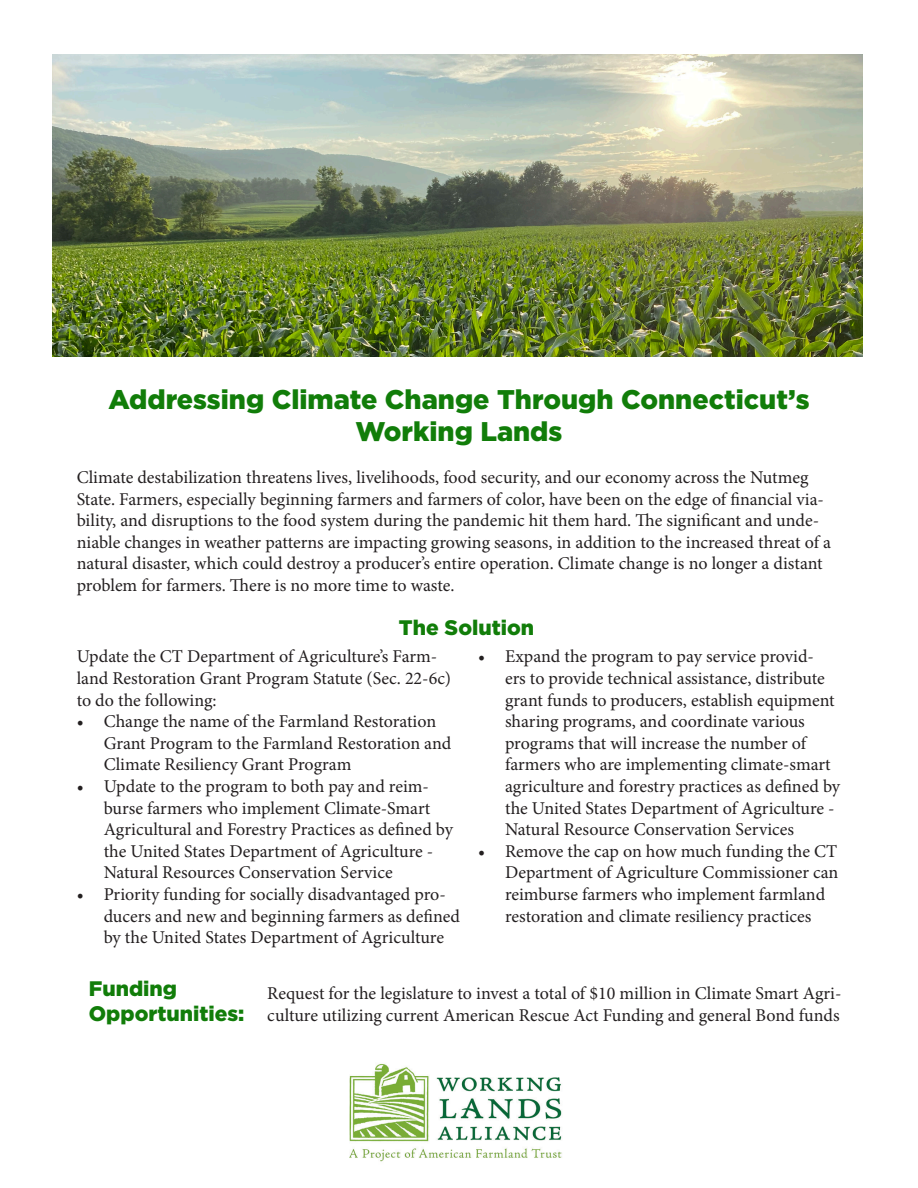
<style>
.page{position:relative;width:918px;height:1188px;background:#fff}
.page>*{position:absolute;margin:0;border:0;box-sizing:border-box;transform-origin:0 0}
.t1{font:900 27px/32.4px "Gotham";color:#117d09;text-align:center}
.t2{font:900 21px "Gotham";color:#117d09}
.t3{font:18px/21.6px "Minion Pro";color:#231f20}
</style>
<div class="page">
<img style="left:53px;top:54px;width:810px;height:303px">
<img style="left:349px;top:1063px;width:213px;height:99px">
<p class="t1" style="left:108px;top:382px;width:703px">Addressing Climate Change Through Connecticut’s<br>Working Lands</p>
<p class="t3" style="left:77px;top:466px;width:756px">Climate destabilization threatens lives, livelihoods, food security, and our economy across the Nutmeg State. Farmers, especially beginning farmers and farmers of color, have been on the edge of financial via&shy;bility, and disruptions to the food system during the pandemic hit them hard. The significant and unde&shy;niable changes in weather patterns are impacting growing seasons, in addition to the increased threat of a natural disaster, which could destroy a producer’s entire operation. Climate change is no longer a distant problem for farmers. There is no more time to waste.</p>
<p class="t2" style="left:399px;top:615px;width:137px">The Solution</p>
<p class="t3" style="left:77px;top:646px;width:376px">Update the CT Department of Agriculture’s Farm&shy;land Restoration Grant Program Statute (Sec. 22-6c) to do the following:</p>
<p class="t3" style="left:104px;top:711px;width:349px;text-indent:-27px">• Change the name of the Farmland Restoration<br>Grant Program to the Farmland Restoration and<br>Climate Resiliency Grant Program</p>
<p class="t3" style="left:104px;top:776px;width:351px;text-indent:-27px">• Update to the program to both pay and reim&shy;burse farmers who implement Climate-Smart Agricultural and Forestry Practices as defined by the United States Department of Agriculture - Natural Resources Conservation Service</p>
<p class="t3" style="left:104px;top:884px;width:358px;text-indent:-27px">• Priority funding for socially disadvantaged pro&shy;ducers and new and beginning farmers as defined by the United States Department of Agriculture</p>
<p class="t3" style="left:505px;top:646px;width:337px;text-indent:-27px">• Expand the program to pay service provid-<br>ers to provide technical assistance, distribute grant funds to producers, establish equipment sharing programs, and coordinate various programs that will increase the number of farmers who are implementing climate-smart agriculture and forestry practices as defined by the United States Department of Agriculture - Natural Resource Conservation Services</p>
<p class="t3" style="left:505px;top:840px;width:335px;text-indent:-27px">• Remove the cap on how much funding the CT Department of Agriculture Commissioner can reimburse farmers who implement farmland restoration and climate resiliency practices</p>
<p class="t2" style="left:89px;top:977px;width:90px">Funding</p>
<p class="t2" style="left:89px;top:1002px;width:157px">Opportunities:</p>
<p class="t3" style="left:267px;top:983px;width:576px">Request for the legislature to invest a total of $10 million in Climate Smart Agri&shy;culture utilizing current American Rescue Act Funding and general Bond funds</p>
</div>
